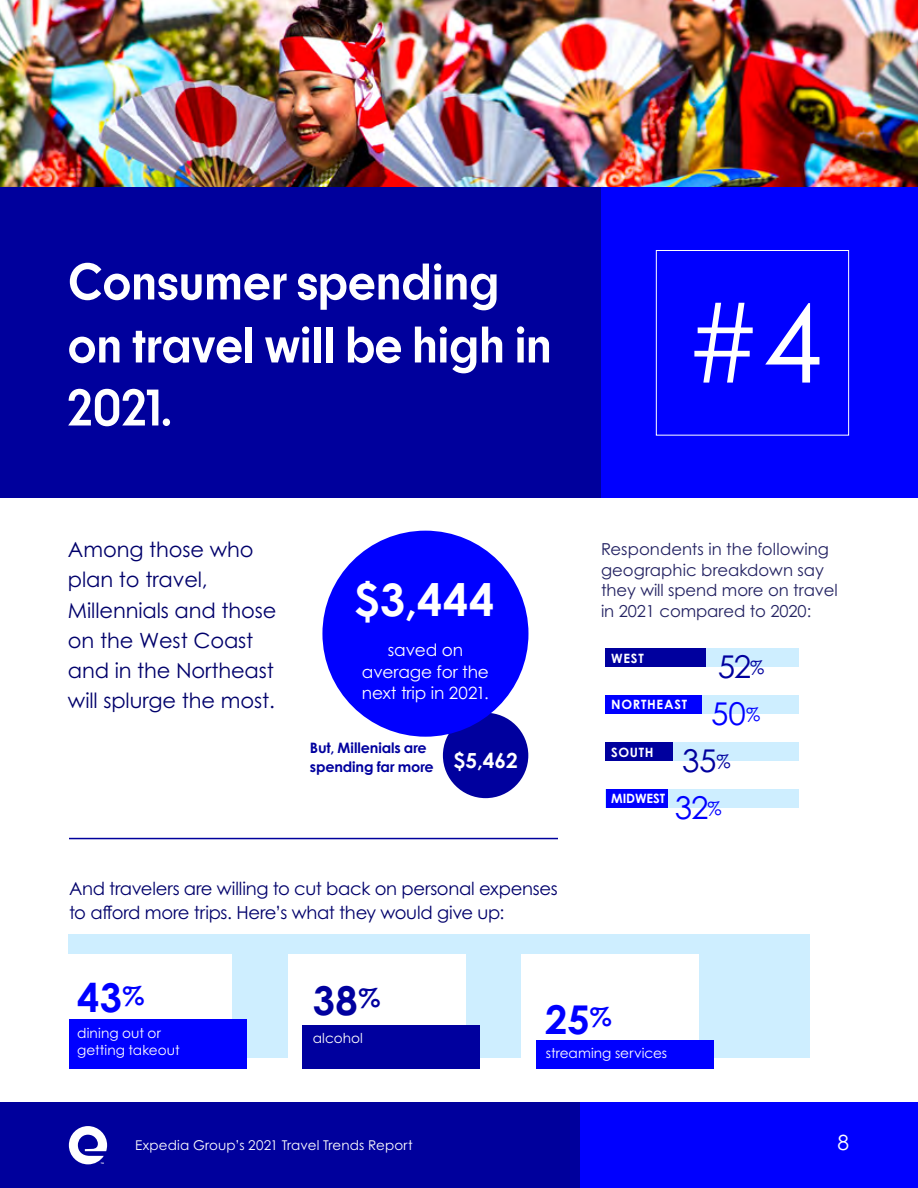
<style>
.page{position:relative;width:918px;height:1188px;background:#fff}
.page>*{position:absolute;margin:0;border:0;box-sizing:border-box;transform-origin:0 0}
.t1{font:108px "Century Gothic Pro";color:#fff}
.t2{font:700 54px/63px "Expedia Group Primary";letter-spacing:.01em;color:#fff}
.t3{font:700 44.7px "Century Gothic Pro";color:#fff}
.t4{font:700 39.75px "Century Gothic Pro";color:#00f}
.t5{font:700 39.75px "Century Gothic Pro";color:#00009e}
.t6{font:31.35px "Century Gothic Pro";color:#00009e}
.t7{font:31.35px "Century Gothic Pro";color:#00f}
.t8{font:21px/30.2px "Century Gothic Pro";letter-spacing:-.005em;color:#00006b}
.t9{font:21px "Century Gothic Pro";color:#fff}
.t10{font:700 20.85px "Century Gothic Pro";color:#fff}
.t11{font:18px/24px "Century Gothic Pro";letter-spacing:-.015em;color:#00006b}
.t12{font:16.95px/21.3px "Century Gothic Pro";letter-spacing:-.01em;color:#fff;text-align:center}
.t13{font:16.5px/20.5px "Century Gothic Pro";letter-spacing:-.005em;color:#232262}
.t14{font:700 14.4px/18.1px "Century Gothic Pro";letter-spacing:-.01em;color:#00009e}
.t15{font:13.65px/16.5px "Century Gothic Pro";letter-spacing:.005em;color:#fff}
.t16{font:13.5px "Century Gothic Pro";letter-spacing:.01em;color:#fff}
.t17{font:700 12.9px "Century Gothic Pro";letter-spacing:.055em;color:#fff}
.t18{font:700 12.9px "Century Gothic Pro";color:#fff}
.t19{font:700 2.25px "Helvetica";color:#fff}
.s1{font-size:18.3px}
</style>
<div class="page">
<div style="left:68px;top:934px;width:742px;height:123px;background:#ceeeff"></div>
<div style="left:54px;top:954px;width:178px;height:115px;background:#fff"></div>
<div style="left:69px;top:1020px;width:178px;height:49px;background:#00f"></div>
<div style="left:288px;top:954px;width:178px;height:115px;background:#fff"></div>
<div style="left:303px;top:1025px;width:177px;height:44px;background:#00009e"></div>
<div style="left:522px;top:954px;width:177px;height:115px;background:#fff"></div>
<div style="left:536px;top:1040px;width:178px;height:29px;background:#00f"></div>
<div style="left:443px;top:713px;width:85px;height:85px;background:#00009e;border-radius:50%"></div>
<div style="left:322px;top:531px;width:206px;height:206px;background:#00f;border-radius:50%"></div>
<hr style="left:69px;top:838px;width:489px;height:1px;background:#00009c">
<div style="left:606px;top:648px;width:193px;height:18px;background:#ceeeff"></div>
<div style="left:606px;top:648px;width:100px;height:18px;background:#00009e"></div>
<div style="left:606px;top:695px;width:193px;height:18px;background:#ceeeff"></div>
<div style="left:606px;top:695px;width:96px;height:18px;background:#00f"></div>
<div style="left:606px;top:742px;width:193px;height:18px;background:#ceeeff"></div>
<div style="left:606px;top:742px;width:67px;height:18px;background:#00009e"></div>
<div style="left:606px;top:789px;width:193px;height:19px;background:#ceeeff"></div>
<div style="left:606px;top:789px;width:61px;height:19px;background:#00f"></div>
<img style="left:0;top:0;width:918px;height:188px">
<div style="left:0;top:188px;width:918px;height:310px;background:#00009c"></div>
<div style="left:601px;top:188px;width:317px;height:310px;background:#00f"></div>
<div style="left:656px;top:250px;width:193px;height:186px;border:1px solid #fff"></div>
<div style="left:0;top:1103px;width:838px;height:85px;background:#00009c"></div>
<svg style="left:69px;top:1126px;width:38px;height:38px"></svg>
<div style="left:580px;top:1103px;width:338px;height:85px;background:#00f"></div>
<h2 class="t2" style="left:68px;top:249px;width:485px">Consumer spending on travel will be high in<br>2021.</h2>
<h1 class="t1" style="left:685px;top:278px;width:139px">#4</h1>
<p class="t8" style="left:68px;top:534px;width:210px">Among those who plan to travel,<br>Millennials and those on the West Coast and in the Northeast will splurge the most.</p>
<h3 class="t3" style="left:354px;top:572px;width:142px">$3,444</h3>
<p class="t12" style="left:362px;top:639px;width:129px">saved on average for the next trip in 2021.</p>
<p class="t14" style="left:310px;top:739px;width:125px">But, Millenials are spending far more</p>
<p class="t10" style="left:454px;top:747px;width:66px">$5,462</p>
<p class="t11" style="left:69px;top:876px;width:490px">And travelers are willing to cut back on personal expenses to afford more trips. Here’s what they would give up:</p>
<p class="t13" style="left:601px;top:538px;width:238px">Respondents in the following geographic breakdown say they will spend more on travel in 2021 compared to 2020:</p>
<h3 class="t6" style="left:718px;top:647px;width:48px">52<span class="s1">%</span></h3>
<p class="t17" style="left:611px;top:650px;width:34px">WEST</p>
<p class="t17" style="left:611px;top:696px;width:78px">NORTHEAST</p>
<h3 class="t6" style="left:682px;top:741px;width:50px">35<span class="s1">%</span></h3>
<h3 class="t7" style="left:711px;top:694px;width:51px">50<span class="s1">%</span></h3>
<p class="t17" style="left:611px;top:744px;width:44px">SOUTH</p>
<p class="t18" style="left:611px;top:791px;width:56px">MIDWEST</p>
<h3 class="t7" style="left:675px;top:788px;width:48px">32<span class="s1">%</span></h3>
<h3 class="t4" style="left:77px;top:973px;width:69px">43<sup>%</sup></h3>
<p class="t15" style="left:77px;top:1025px;width:104px">dining out or getting takeout</p>
<h3 class="t5" style="left:313px;top:976px;width:69px">38<sup>%</sup></h3>
<p class="t15" style="left:313px;top:1030px;width:52px">alcohol</p>
<h3 class="t4" style="left:545px;top:995px;width:68px">25<sup>%</sup></h3>
<p class="t15" style="left:546px;top:1045px;width:123px">streaming services</p>
<p class="t19" style="left:101px;top:1162px;width:5px">TM</p>
<p class="t16" style="left:135px;top:1137px;width:279px">Expedia Group’s 2021 Travel Trends Report</p>
<p class="t9" style="left:837px;top:1130px;width:13px">8</p>
</div>
